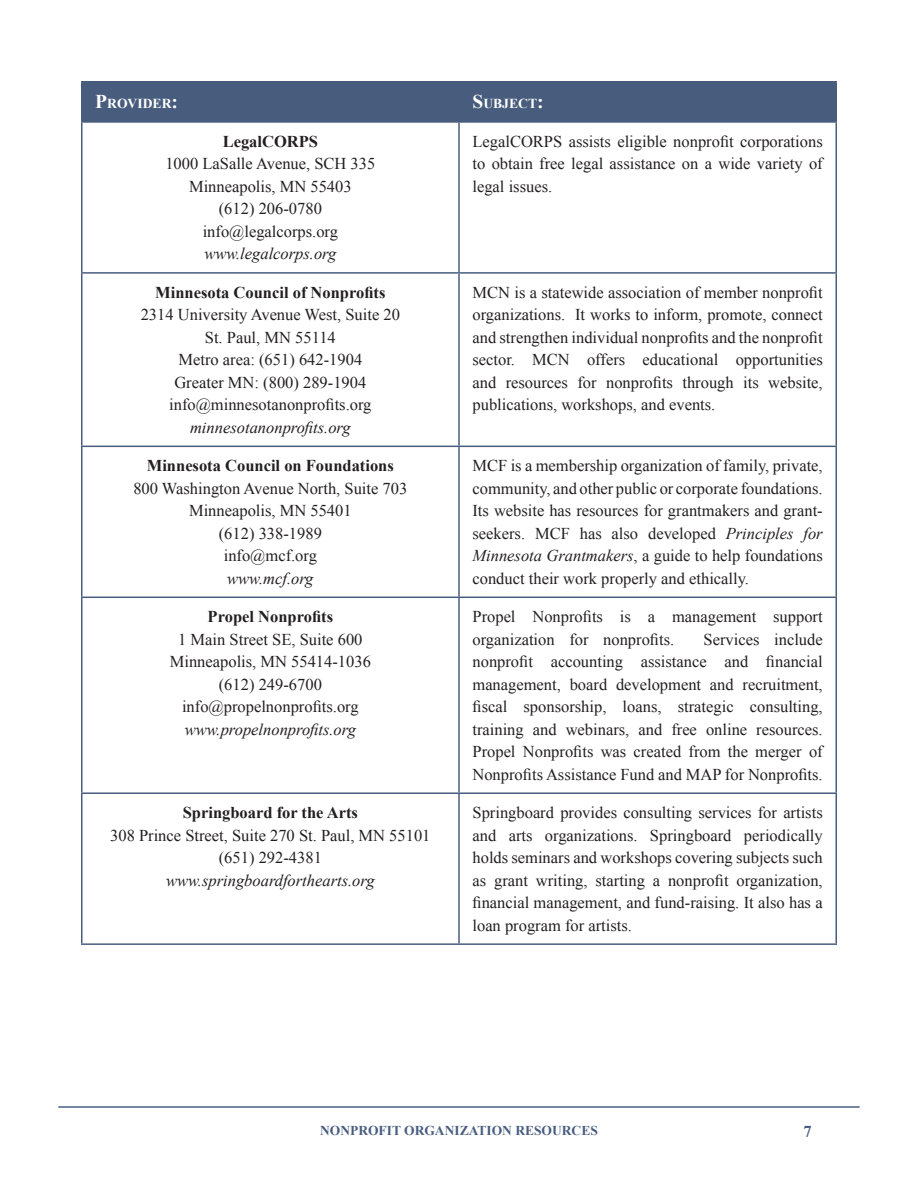
<style>
.page{position:relative;width:918px;height:1188px;background:#fff}
.page>*{position:absolute;margin:0;border:0;box-sizing:border-box;transform-origin:0 0}
.p{font:16.5px/22.5px "Times New Roman";color:#231f20;text-align:center}
.t1{font:700 16.5px "Times New Roman";color:#485d7e}
.h4{font:700 13.65px "Times New Roman";color:#fff}
.t2{font:700 13.5px "Times New Roman";color:#485d7e}
.s1{font-size:19.5px}
.s2{font-weight:700}
.s3{font-style:italic}
</style>
<div class="page">
<hr style="left:58px;top:1106px;width:802px;height:2px;background:#485d7e">
<div style="left:82px;top:82px;width:754px;height:39px;background:#485d7e"></div>
<hr style="left:81px;top:81px;width:378px;height:1px;background:#485d7e">
<hr style="left:81px;top:83px;width:1px;height:38px;background:#485d7e">
<hr style="left:459px;top:81px;width:378px;height:1px;background:#485d7e">
<hr style="left:458px;top:83px;width:2px;height:38px;background:#485d7e">
<hr style="left:836px;top:83px;width:1px;height:38px;background:#485d7e">
<hr style="left:81px;top:121px;width:378px;height:2px;background:#485d7e">
<hr style="left:81px;top:123px;width:1px;height:149px;background:#485d7e">
<hr style="left:459px;top:121px;width:378px;height:2px;background:#485d7e">
<hr style="left:458px;top:123px;width:2px;height:149px;background:#485d7e">
<hr style="left:836px;top:123px;width:1px;height:149px;background:#485d7e">
<hr style="left:81px;top:272px;width:378px;height:2px;background:#485d7e">
<hr style="left:81px;top:274px;width:1px;height:172px;background:#485d7e">
<hr style="left:459px;top:272px;width:378px;height:2px;background:#485d7e">
<hr style="left:458px;top:274px;width:2px;height:172px;background:#485d7e">
<hr style="left:836px;top:274px;width:1px;height:172px;background:#485d7e">
<hr style="left:81px;top:446px;width:378px;height:1px;background:#485d7e">
<hr style="left:81px;top:447px;width:1px;height:150px;background:#485d7e">
<hr style="left:459px;top:446px;width:378px;height:1px;background:#485d7e">
<hr style="left:458px;top:447px;width:2px;height:150px;background:#485d7e">
<hr style="left:836px;top:447px;width:1px;height:150px;background:#485d7e">
<hr style="left:81px;top:597px;width:378px;height:1px;background:#485d7e">
<hr style="left:81px;top:598px;width:1px;height:194px;background:#485d7e">
<hr style="left:459px;top:597px;width:378px;height:1px;background:#485d7e">
<hr style="left:458px;top:598px;width:2px;height:194px;background:#485d7e">
<hr style="left:836px;top:598px;width:1px;height:194px;background:#485d7e">
<hr style="left:81px;top:792px;width:378px;height:2px;background:#485d7e">
<hr style="left:81px;top:794px;width:1px;height:149px;background:#485d7e">
<hr style="left:459px;top:792px;width:378px;height:2px;background:#485d7e">
<hr style="left:458px;top:794px;width:2px;height:149px;background:#485d7e">
<hr style="left:836px;top:794px;width:1px;height:149px;background:#485d7e">
<hr style="left:81px;top:943px;width:378px;height:2px;background:#485d7e">
<hr style="left:459px;top:943px;width:378px;height:2px;background:#485d7e">
<h4 class="h4" style="left:95px;top:94px;width:84px"><span class="s1">P</span>ROVIDER<span class="s1">:</span></h4>
<h4 class="h4" style="left:472px;top:94px;width:73px"><span class="s1">S</span>UBJECT <span class="s1">:</span></h4>
<p class="p" style="left:165px;top:130px;width:212px"><span class="s2">LegalCORPS<br></span>1000 LaSalle Avenue, SCH 335<br>Minneapolis, MN 55403<br>(612) 206-0780 info@legalcorps.org <span class="s3">www.legalcorps.org</span></p>
<p class="p" style="left:472px;top:130px;width:352px;text-align:justify">LegalCORPS assists eligible nonprofit corporations to obtain free legal assistance on a wide variety of legal issues.</p>
<p class="p" style="left:141px;top:281px;width:261px"><span class="s2">Minnesota Council of Nonprofits<br></span>2314 University Avenue West, Suite 20<br>St. Paul, MN 55114<br>Metro area: (651) 642-1904<br>Greater MN: (800) 289-1904 info@minnesotanonprofits.org <span class="s3">minnesotanonprofits.org</span></p>
<p class="p" style="left:472px;top:281px;width:352px;text-align:justify">MCN is a statewide association of member nonprofit organizations. It works to inform, promote, connect and strengthen individual nonprofits and the nonprofit sector. MCN offers educational opportunities and resources for nonprofits through its website, publications, workshops, and events.</p>
<p class="p" style="left:133px;top:454px;width:275px"><span class="s2">Minnesota Council on Foundations<br></span>800 Washington Avenue North, Suite 703<br>Minneapolis, MN 55401<br>(612) 338-1989<br>info@mcf.org<br><span class="s3">www.mcf.org</span></p>
<p class="p" style="left:472px;top:454px;width:352px;text-align:justify">MCF is a membership organization of family, private, community, and other public or corporate foundations.<br>Its website has resources for grantmakers and grant&shy;seekers. MCF has also developed <span class="s3">Principles for Minnesota Grantmakers</span>, a guide to help foundations conduct their work properly and ethically.</p>
<p class="p" style="left:170px;top:605px;width:203px"><span class="s2">Propel Nonprofits<br></span>1 Main Street SE, Suite 600<br>Minneapolis, MN 55414-1036 (612) 249-6700 info@propelnonprofits.org <span class="s3">www.propelnonprofits.org</span></p>
<p class="p" style="left:472px;top:605px;width:352px;text-align:left">Propel Nonprofits is a management support organization for nonprofits.</p>
<p class="p" style="left:472px;top:628px;width:352px;text-align:justify;text-indent:231px">Services include nonprofit accounting assistance and financial management, board development and recruitment, fiscal sponsorship, loans, strategic consulting, training and webinars, and free online resources.<br>Propel Nonprofits was created from the merger of Nonprofits Assistance Fund and MAP for Nonprofits.</p>
<p class="p" style="left:110px;top:801px;width:322px"><span class="s2">Springboard for the Arts<br></span>308 Prince Street, Suite 270 St. Paul, MN 55101 (651) 292-4381<br><span class="s3">www.springboardforthearts.org</span></p>
<p class="p" style="left:472px;top:801px;width:352px;text-align:justify">Springboard provides consulting services for artists and arts organizations. Springboard periodically holds seminars and workshops covering subjects such as grant writing, starting a nonprofit organization, financial management, and fund-raising. It also has a loan program for artists.</p>
<p class="t2" style="left:320px;top:1121px;width:279px">NONPROFIT ORGANIZATION RESOURCES</p>
<p class="t1" style="left:803px;top:1120px;width:10px">7</p>
</div>
